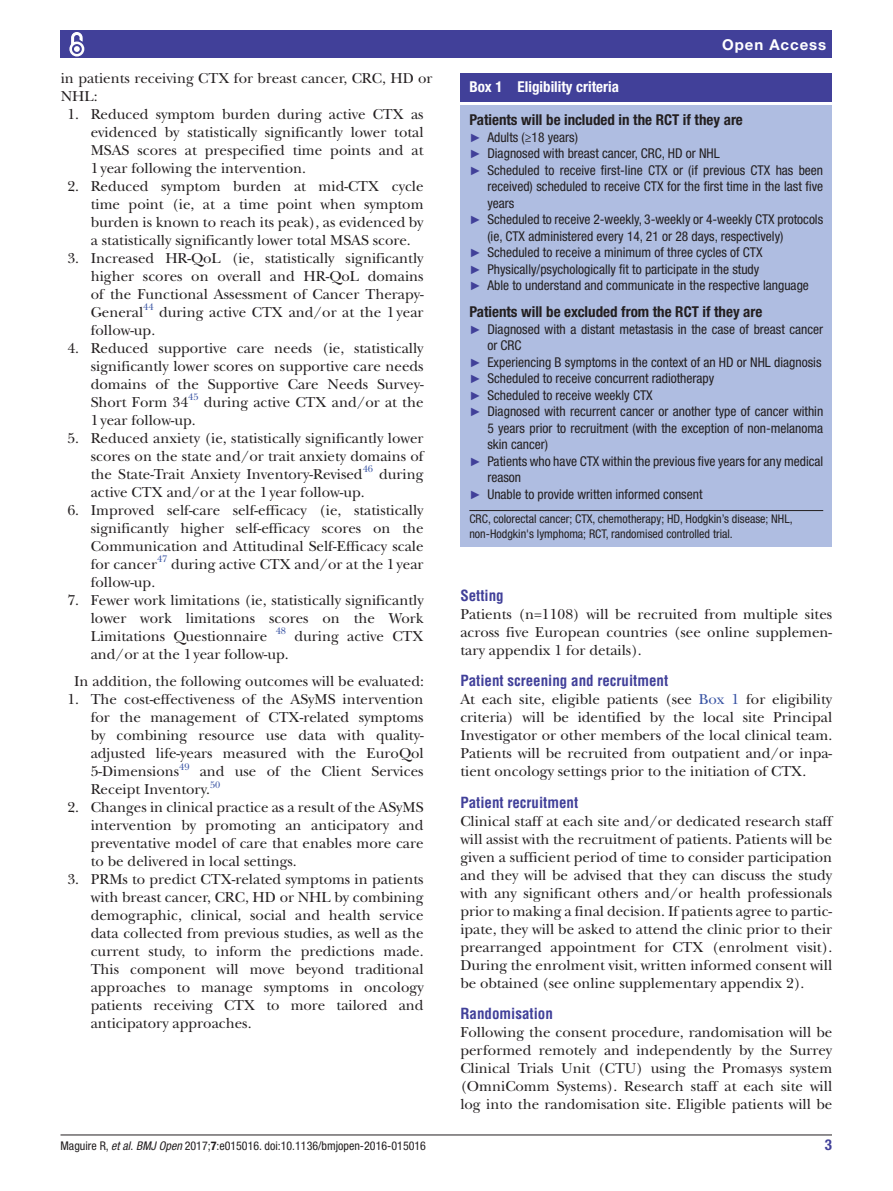
<style>
.page{position:relative;width:893px;height:1191px;background:#fff}
.page>*{position:absolute;margin:0;border:0;box-sizing:border-box;transform-origin:0 0}
.t1{font:15px/18px "New Baskerville";color:#231f20;text-align:justify}
.t2{font:700 condensed 15px "Helvetica Neue LT Std";color:#231f20}
.t3{font:700 condensed 15px "Helvetica LT Std";color:#414099}
.t4{font:700 condensed 15px "Helvetica Neue LT Std";color:#fff}
.t5{font:700 15px "Helvetica Neue LT Std";letter-spacing:.065em;color:#fff}
.t6{font:700 condensed 15px "Helvetica Neue LT Std";color:#414099}
.t7{font:condensed 13.5px "Helvetica Neue LT Std";color:#231f20}
.t8{font:condensed 12px/15px "Helvetica Neue LT Std";color:#231f20}
.t9{font:9.9px "New Baskerville";color:#3853a3}
.s1{font-family:"Arial";font-stretch:normal;font-size:12px;color:#414099}
.s2{color:#3853a3}
.s3{font-style:italic}
.s4{font-weight:700}
</style>
<div class="page">
<hr style="left:61px;top:1134px;width:771px;height:1px;background:#231f20">
<div style="left:61px;top:31px;width:771px;height:27px;background:#414099"></div>
<svg style="left:69px;top:32px;width:16px;height:25px"></svg>
<div style="left:460px;top:73px;width:372px;height:28px;background:#414099"></div>
<div style="left:460px;top:106px;width:372px;height:441px;background:#afbde1"></div>
<hr style="left:469px;top:510px;width:354px;height:1px;background:#231f20">
<p class="t1" style="left:61px;top:69px;width:373px">in patients receiving CTX for breast cancer, CRC, HD or<br>NHL:</p>
<p class="t1" style="left:91px;top:105px;width:334px;text-indent:-23px">1. Reduced symptom burden during active CTX as evidenced by statistically significantly lower total MSAS scores at prespecified time points and at 1year following the intervention.</p>
<p class="t1" style="left:91px;top:177px;width:334px;text-indent:-23px">2. Reduced symptom burden at mid-CTX cycle time point (ie, at a time point when symptom burden is known to reach its peak), as evidenced by a statistically significantly lower total MSAS score.</p>
<p class="t1" style="left:91px;top:249px;width:334px;text-indent:-23px">3. Increased HR-QoL (ie, statistically significantly higher scores on overall and HR-QoL domains of the Functional Assessment of Cancer Therapy-General</p>
<p class="t9" style="left:143px;top:301px;width:12px">44</p>
<p class="t1" style="left:159px;top:303px;width:266px">during active CTX and/or at the 1year</p>
<p class="t1" style="left:91px;top:321px;width:66px">follow-up.</p>
<p class="t1" style="left:91px;top:339px;width:334px;text-indent:-23px">4. Reduced supportive care needs (ie, statistically significantly lower scores on supportive care needs domains of the Supportive Care Needs Survey-Short Form 34</p>
<p class="t9" style="left:188px;top:391px;width:12px">45</p>
<p class="t1" style="left:204px;top:393px;width:221px">during active CTX and/or at the</p>
<p class="t1" style="left:91px;top:411px;width:107px">1year follow-up.</p>
<p class="t1" style="left:91px;top:429px;width:334px;text-indent:-23px">5. Reduced anxiety (ie, statistically significantly lower scores on the state and/or trait anxiety domains of the State-Trait Anxiety Inventory-Revised<sup>46</sup> during active CTX and/or at the 1year follow-up.</p>
<p class="t1" style="left:91px;top:501px;width:334px;text-indent:-23px">6. Improved self-care self-efficacy (ie, statistically significantly higher self-efficacy scores on the Communication and Attitudinal Self-Efficacy scale for cancer</p>
<p class="t9" style="left:157px;top:553px;width:12px">47</p>
<p class="t1" style="left:171px;top:555px;width:254px">during active CTX and/or at the 1year</p>
<p class="t1" style="left:91px;top:573px;width:66px">follow-up.</p>
<p class="t1" style="left:91px;top:591px;width:334px;text-indent:-23px">7. Fewer work limitations (ie, statistically significantly lower work limitations scores on the Work Limitations Questionnaire</p>
<p class="t9" style="left:276px;top:625px;width:12px">48</p>
<p class="t1" style="left:294px;top:627px;width:131px">during active CTX</p>
<p class="t1" style="left:74px;top:641px;width:351px;line-height:27px;text-indent:17px">and/or at the 1year follow-up.<br>In addition, the following outcomes will be evaluated:</p>
<p class="t1" style="left:91px;top:690px;width:334px;text-indent:-23px">1. The cost-effectiveness of the ASyMS intervention for the management of CTX-related symptoms by combining resource use data with quality&shy;adjusted life-years measured with the EuroQol 5-Dimensions</p>
<p class="t9" style="left:179px;top:760px;width:12px">49</p>
<p class="t1" style="left:91px;top:762px;width:334px;text-indent:109px">and use of the Client Services<br>Receipt Inventory.</p>
<p class="t9" style="left:210px;top:778px;width:12px">50</p>
<p class="t1" style="left:91px;top:798px;width:334px;text-indent:-23px">2. Changes in clinical practice as a result of the ASyMS intervention by promoting an anticipatory and preventative model of care that enables more care to be delivered in local settings.</p>
<p class="t1" style="left:91px;top:870px;width:334px;text-indent:-23px">3. PRMs to predict CTX-related symptoms in patients with breast cancer, CRC, HD or NHL by combining demographic, clinical, social and health service data collected from previous studies, as well as the current study, to inform the predictions made.<br>This component will move beyond traditional approaches to manage symptoms in oncology patients receiving CTX to more tailored and anticipatory approaches.</p>
<p class="t5" style="left:722px;top:35px;width:106px">Open Access</p>
<p class="t4" style="left:469px;top:78px;width:151px">Box 1 Eligibility criteria</p>
<p class="t2" style="left:469px;top:111px;width:275px">Patients will be included in the RCT if they are</p>
<p class="t7" style="left:469px;top:129px;width:110px"><span class="s1">►</span> Adults (≥18 years)</p>
<p class="t7" style="left:469px;top:146px;width:252px"><span class="s1">►</span> Diagnosed with breast cancer, CRC, HD or NHL</p>
<p class="t7" style="left:469px;top:162px;width:355px"><span class="s1">►</span> Scheduled to receive first-line CTX or (if previous CTX has been</p>
<p class="t7" style="left:487px;top:179px;width:337px">received) scheduled to receive CTX for the first time in the last five</p>
<p class="t7" style="left:487px;top:195px;width:28px">years</p>
<p class="t7" style="left:469px;top:212px;width:355px"><span class="s1">►</span> Scheduled to receive 2-weekly, 3-weekly or 4-weekly CTX protocols</p>
<p class="t7" style="left:487px;top:228px;width:298px">(ie, CTX administered every 14, 21 or 28 days, respectively)</p>
<p class="t7" style="left:469px;top:245px;width:295px"><span class="s1">►</span> Scheduled to receive a minimum of three cycles of CTX</p>
<p class="t7" style="left:469px;top:261px;width:292px"><span class="s1">►</span> Physically/psychologically fit to participate in the study</p>
<p class="t7" style="left:469px;top:278px;width:341px"><span class="s1">►</span> Able to understand and communicate in the respective language</p>
<p class="t2" style="left:469px;top:303px;width:295px">Patients will be excluded from the RCT if they are</p>
<p class="t7" style="left:469px;top:321px;width:355px"><span class="s1">►</span> Diagnosed with a distant metastasis in the case of breast cancer</p>
<p class="t7" style="left:487px;top:338px;width:36px">or CRC</p>
<p class="t7" style="left:469px;top:354px;width:354px"><span class="s1">►</span> Experiencing B symptoms in the context of an HD or NHL diagnosis</p>
<p class="t7" style="left:469px;top:371px;width:246px"><span class="s1">►</span> Scheduled to receive concurrent radiotherapy</p>
<p class="t7" style="left:469px;top:387px;width:185px"><span class="s1">►</span> Scheduled to receive weekly CTX</p>
<p class="t7" style="left:469px;top:404px;width:355px"><span class="s1">►</span> Diagnosed with recurrent cancer or another type of cancer within</p>
<p class="t7" style="left:487px;top:420px;width:337px">5 years prior to recruitment (with the exception of non-melanoma</p>
<p class="t7" style="left:487px;top:437px;width:62px">skin cancer)</p>
<p class="t7" style="left:469px;top:453px;width:355px"><span class="s1">►</span> Patients who have CTX within the previous five years for any medical</p>
<p class="t7" style="left:487px;top:470px;width:35px">reason</p>
<p class="t7" style="left:469px;top:486px;width:235px"><span class="s1">►</span> Unable to provide written informed consent</p>
<p class="t8" style="left:469px;top:511px;width:325px">CRC, colorectal cancer; CTX, chemotherapy; HD, Hodgkin’s disease; NHL, non-Hodgkin's lymphoma; RCT, randomised controlled trial.</p>
<p class="t3" style="left:460px;top:586px;width:45px">Setting</p>
<p class="t1" style="left:460px;top:605px;width:373px">Patients (n=1108) will be recruited from multiple sites across five European countries (see online supplemen&shy;tary appendix 1 for details).</p>
<p class="t3" style="left:460px;top:671px;width:209px">Patient screening and recruitment</p>
<p class="t1" style="left:460px;top:690px;width:373px">At each site, eligible patients (see <span class="s2">Box 1</span> for eligibility criteria) will be identified by the local site Principal Investigator or other members of the local clinical team.<br>Patients will be recruited from outpatient and/or inpa&shy;tient oncology settings prior to the initiation of CTX.</p>
<p class="t3" style="left:460px;top:793px;width:119px">Patient recruitment</p>
<p class="t1" style="left:460px;top:812px;width:373px">Clinical staff at each site and/or dedicated research staff will assist with the recruitment of patients. Patients will be given a sufficient period of time to consider participation and they will be advised that they can discuss the study with any significant others and/or health professionals prior to making a final decision. If patients agree to partic&shy;ipate, they will be asked to attend the clinic prior to their prearranged appointment for CTX (enrolment visit).<br>During the enrolment visit, written informed consent will be obtained (see online supplementary appendix 2).</p>
<p class="t3" style="left:460px;top:1004px;width:94px">Randomisation</p>
<p class="t1" style="left:460px;top:1023px;width:373px">Following the consent procedure, randomisation will be performed remotely and independently by the Surrey Clinical Trials Unit (CTU) using the Promasys system (OmniComm Systems). Research staff at each site will log into the randomisation site. Eligible patients will be</p>
<p class="t8" style="left:61px;top:1137px;width:367px">Maguire R, <span class="s3">et al</span>. <span class="s3">BMJ Open</span> 2017;<span class="s4">7</span>:e015016. doi:10.1136/bmjopen-2016-015016</p>
<p class="t6" style="left:825px;top:1135px;width:9px">3</p>
</div>
